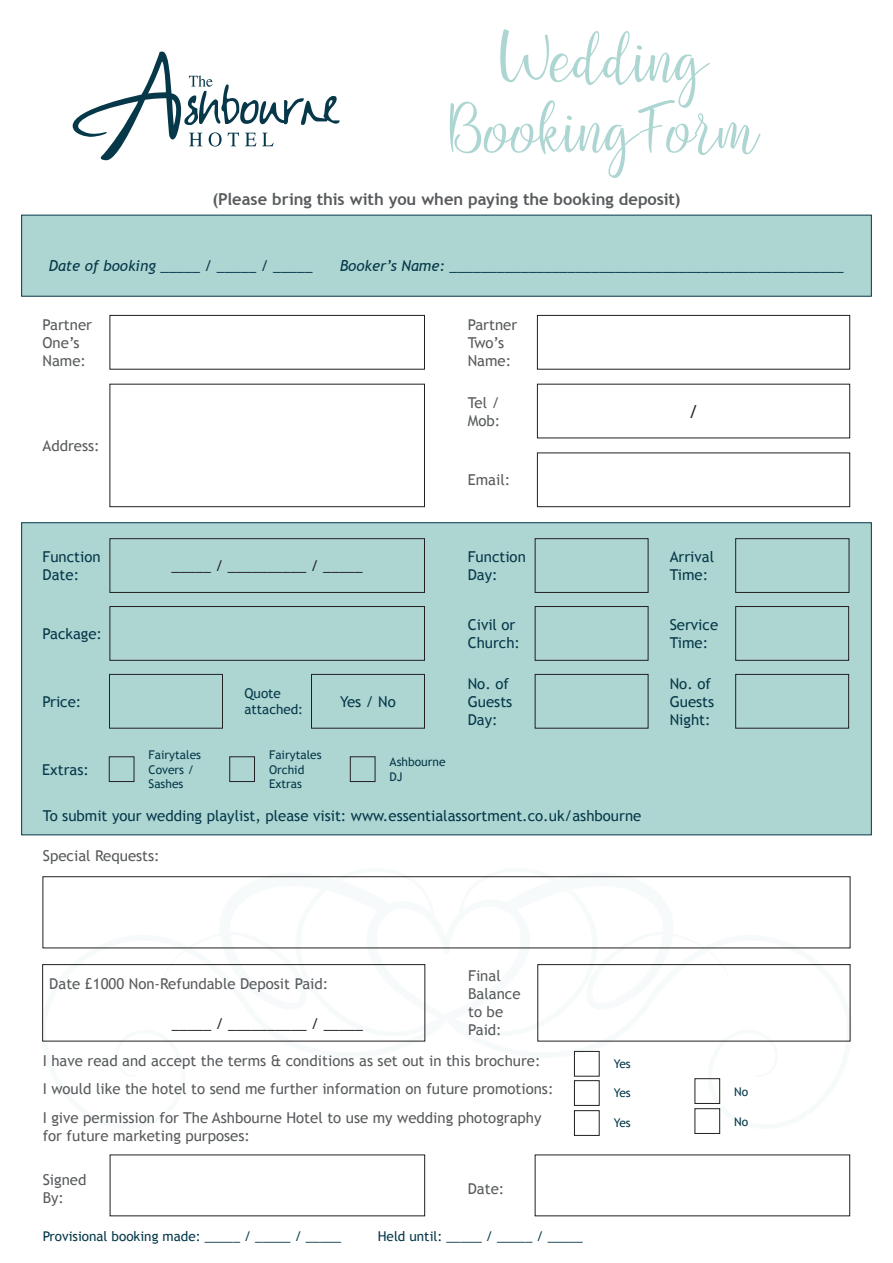
<style>
.page{position:relative;width:893px;height:1263px;background:#fff}
.page>*{position:absolute;margin:0;border:0;box-sizing:border-box;transform-origin:0 0}
.t1{font:58.5px/70.2px "Sanies Script";letter-spacing:.01em;color:#add6d3;text-align:center}
.t2{font:18px "Trebuchet MS";color:#231f20}
.t3{font:700 16.5px "Trebuchet MS";letter-spacing:-.005em;color:#585b5d}
.t4{font:15px/18px "Trebuchet MS";color:#585b5d}
.t5{font:15px/18px "Trebuchet MS";color:#063849}
.t6{font:italic 15px "Trebuchet MS";color:#063849}
.t7{font:italic 15px "Trebuchet MS";color:#231f20}
.t8{font:13.5px/16.2px "Trebuchet MS";color:#063849}
.t9{font:12px/14.4px "Trebuchet MS";color:#063849}
</style>
<div class="page">
<svg style="left:42px;top:876px;width:384px;height:166px"></svg>
<svg style="left:537px;top:876px;width:314px;height:254px"></svg>
<svg style="left:164px;top:878px;width:565px;height:143px"></svg>
<div style="left:21px;top:522px;width:851px;height:313px;background:#add6d3;border:1px solid #063849"></div>
<div style="left:110px;top:315px;width:315px;height:55px;border:1px solid #231f20"></div>
<div style="left:537px;top:315px;width:313px;height:55px;border:1px solid #231f20"></div>
<div style="left:110px;top:384px;width:315px;height:123px;border:1px solid #231f20"></div>
<div style="left:537px;top:452px;width:313px;height:55px;border:1px solid #231f20"></div>
<div style="left:21px;top:215px;width:851px;height:82px;background:#add6d3;border:1px solid #063849"></div>
<div style="left:535px;top:606px;width:113px;height:55px;border:1px solid #231f20"></div>
<div style="left:110px;top:538px;width:315px;height:55px;border:1px solid #231f20"></div>
<div style="left:311px;top:674px;width:114px;height:54px;border:1px solid #231f20"></div>
<div style="left:110px;top:606px;width:315px;height:55px;border:1px solid #231f20"></div>
<div style="left:735px;top:674px;width:114px;height:54px;border:1px solid #231f20"></div>
<div style="left:535px;top:674px;width:113px;height:54px;border:1px solid #231f20"></div>
<div style="left:735px;top:538px;width:114px;height:55px;border:1px solid #231f20"></div>
<div style="left:735px;top:606px;width:114px;height:55px;border:1px solid #231f20"></div>
<div style="left:535px;top:538px;width:113px;height:55px;border:1px solid #231f20"></div>
<div style="left:109px;top:674px;width:114px;height:54px;border:1px solid #231f20"></div>
<div style="left:43px;top:876px;width:807px;height:72px;border:1px solid #231f20"></div>
<div style="left:109px;top:756px;width:25px;height:26px;border:1px solid #231f20"></div>
<div style="left:229px;top:756px;width:26px;height:26px;border:1px solid #231f20"></div>
<div style="left:350px;top:756px;width:25px;height:26px;border:1px solid #231f20"></div>
<div style="left:42px;top:964px;width:383px;height:77px;border:1px solid #231f20"></div>
<div style="left:537px;top:964px;width:313px;height:77px;border:1px solid #231f20"></div>
<div style="left:574px;top:1080px;width:26px;height:26px;border:1px solid #231f20"></div>
<div style="left:574px;top:1110px;width:26px;height:26px;border:1px solid #231f20"></div>
<div style="left:694px;top:1078px;width:26px;height:26px;border:1px solid #231f20"></div>
<div style="left:694px;top:1108px;width:26px;height:26px;border:1px solid #231f20"></div>
<div style="left:574px;top:1051px;width:26px;height:25px;border:1px solid #231f20"></div>
<svg style="left:73px;top:52px;width:267px;height:109px"></svg>
<h1 class="t1" style="left:450px;top:27px;width:311px">Wedding<br>BookingForm</h1>
<p class="t3" style="left:213px;top:188px;width:469px">(Please bring this with you when paying the booking deposit)</p>
<p class="t6" style="left:49px;top:257px;width:265px">Date of booking _____ / _____ / _____</p>
<p class="t6" style="left:340px;top:257px;width:505px">Booker’s Name: __________________________________________________</p>
<p class="t4" style="left:43px;top:316px;width:51px">Partner<br>One’s<br>Name:</p>
<p class="t4" style="left:468px;top:316px;width:51px">Partner<br>Two’s<br>Name:</p>
<p class="t4" style="left:43px;top:437px;width:59px">Address:</p>
<p class="t5" style="left:43px;top:548px;width:60px">Function<br>Date:</p>
<p class="t5" style="left:43px;top:625px;width:61px">Package:</p>
<p class="t7" style="left:172px;top:557px;width:192px">_____ / __________ / _____</p>
<p class="t4" style="left:468px;top:393px;width:34px">Tel /<br>Mob:</p>
<p class="t4" style="left:468px;top:471px;width:44px">Email:</p>
<p class="t5" style="left:468px;top:548px;width:60px">Function<br>Day:</p>
<p class="t5" style="left:468px;top:616px;width:54px">Civil or<br>Church:</p>
<p class="t2" style="left:689px;top:401px;width:11px">/</p>
<p class="t5" style="left:670px;top:548px;width:46px">Arrival<br>Time:</p>
<p class="t5" style="left:670px;top:616px;width:50px">Service<br>Time:</p>
<p class="t8" style="left:244px;top:685px;width:60px">Quote attached:</p>
<p class="t5" style="left:468px;top:675px;width:46px">No. of<br>Guests<br>Day:</p>
<p class="t5" style="left:670px;top:675px;width:46px">No. of<br>Guests<br>Night:</p>
<p class="t5" style="left:43px;top:693px;width:40px">Price:</p>
<p class="t5" style="left:340px;top:693px;width:57px">Yes / No</p>
<p class="t5" style="left:42px;top:760px;width:48px">Extras:</p>
<p class="t9" style="left:149px;top:748px;width:54px">Fairytales<br>Covers /<br>Sashes</p>
<p class="t9" style="left:269px;top:748px;width:54px">Fairytales<br>Orchid<br>Extras</p>
<p class="t9" style="left:390px;top:755px;width:57px">Ashbourne<br>DJ</p>
<p class="t5" style="left:43px;top:807px;width:600px">To submit your wedding playlist, please visit: www.essentialassortment.co.uk/ashbourne</p>
<p class="t4" style="left:43px;top:847px;width:118px">Special Requests:</p>
<p class="t4" style="left:49px;top:975px;width:281px">Date £1000 Non-Refundable Deposit Paid:</p>
<p class="t4" style="left:468px;top:967px;width:54px">Final<br>Balance to be<br>Paid:</p>
<p class="t7" style="left:172px;top:1014px;width:192px">_____ / __________ / _____</p>
<p class="t4" style="left:43px;top:1046px;width:512px;line-height:28.8px">I have read and accept the terms &amp; conditions as set out in this brochure:<br>I would like the hotel to send me further information on future promotions:<br>I give permission for The Ashbourne Hotel to use my wedding photography</p>
<p class="t4" style="left:43px;top:1127px;width:209px">for future marketing purposes:</p>
<p class="t4" style="left:43px;top:1171px;width:45px">Signed<br>By:</p>
<p class="t4" style="left:468px;top:1180px;width:38px">Date:</p>
<p class="t8" style="left:43px;top:1228px;width:300px">Provisional booking made: _____ / _____ / _____</p>
<p class="t8" style="left:378px;top:1228px;width:207px">Held until: _____ / _____ / _____</p>
<p class="t9" style="left:614px;top:1057px;width:18px">Yes</p>
<p class="t9" style="left:614px;top:1086px;width:18px">Yes</p>
<p class="t9" style="left:614px;top:1116px;width:18px">Yes</p>
<p class="t9" style="left:734px;top:1084px;width:16px">No</p>
<p class="t9" style="left:734px;top:1114px;width:16px">No</p>
</div>
